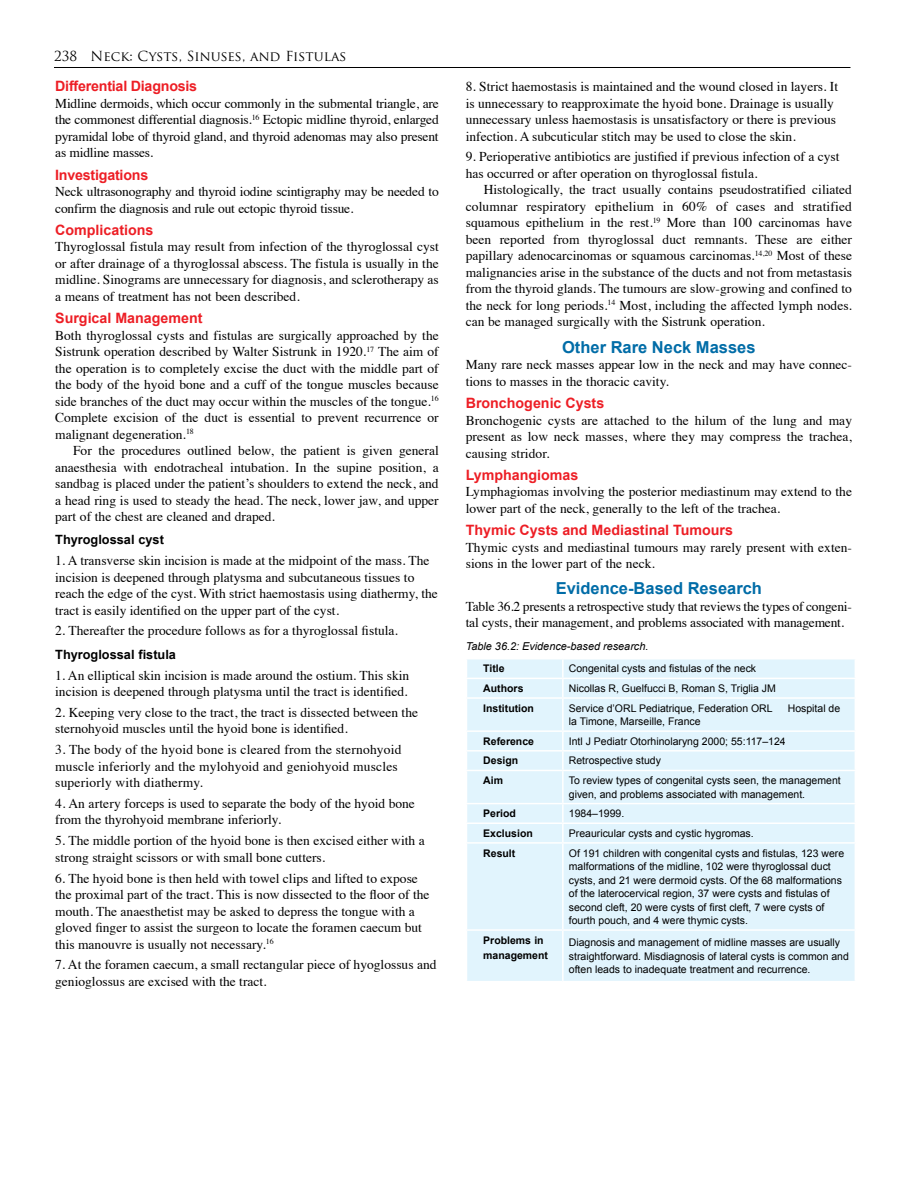
<style>
.page{position:relative;width:918px;height:1188px;background:#fff}
.page>*{position:absolute;margin:0;border:0;box-sizing:border-box;transform-origin:0 0}
.t1{font:700 16.5px "Arial";color:#006ca7}
.t2{font:700 14.25px "Arial";color:#ed1e25}
.t3{font:13.5px/16.5px "Times";color:#000}
.t4{font:13.5px "Trajan Pro";color:#000}
.t5{font:700 12.75px "Arial";color:#000}
.t6{font:italic 10.8px "Arial";color:#000}
.t7{font:10.5px/13.5px "Arial";color:#000}
.t8{font:700 10.5px/15px "Arial";color:#000}
</style>
<div class="page">
<hr style="left:54px;top:67px;width:796px;height:1px;background:#000">
<div style="left:467px;top:659px;width:388px;height:322px;background:#e1f4fd"></div>
<hr style="left:466px;top:678px;width:97px;height:1px;background:#fff">
<hr style="left:563px;top:678px;width:293px;height:1px;background:#fff">
<svg style="left:562px;top:659px;width:2px;height:38px"></svg>
<hr style="left:466px;top:697px;width:97px;height:2px;background:#fff">
<hr style="left:563px;top:697px;width:293px;height:2px;background:#fff">
<hr style="left:562px;top:699px;width:2px;height:31px;background:#fff">
<hr style="left:466px;top:730px;width:97px;height:2px;background:#fff">
<hr style="left:563px;top:730px;width:293px;height:2px;background:#fff">
<hr style="left:466px;top:750px;width:97px;height:2px;background:#fff">
<hr style="left:563px;top:750px;width:293px;height:2px;background:#fff">
<svg style="left:562px;top:732px;width:2px;height:38px"></svg>
<hr style="left:466px;top:770px;width:97px;height:1px;background:#fff">
<hr style="left:563px;top:770px;width:293px;height:1px;background:#fff">
<hr style="left:562px;top:771px;width:2px;height:32px;background:#fff">
<hr style="left:466px;top:803px;width:97px;height:1px;background:#fff">
<hr style="left:563px;top:803px;width:293px;height:1px;background:#fff">
<hr style="left:466px;top:822px;width:97px;height:2px;background:#fff">
<hr style="left:563px;top:822px;width:293px;height:2px;background:#fff">
<svg style="left:562px;top:804px;width:2px;height:38px"></svg>
<hr style="left:466px;top:842px;width:97px;height:2px;background:#fff">
<hr style="left:563px;top:842px;width:293px;height:2px;background:#fff">
<hr style="left:562px;top:844px;width:2px;height:85px;background:#fff">
<hr style="left:466px;top:929px;width:97px;height:2px;background:#fff">
<hr style="left:563px;top:929px;width:293px;height:2px;background:#fff">
<hr style="left:562px;top:931px;width:2px;height:50px;background:#fff">
<p class="t4" style="left:54px;top:48px;width:294px">238 Neck: Cysts, Sinuses, and Fistulas</p>
<p class="t2" style="left:55px;top:77px;width:144px">Differential Diagnosis</p>
<p class="t3" style="left:55px;top:94px;width:385px;text-align:justify">Midline dermoids, which occur commonly in the submental triangle, are the commonest differential diagnosis.<sup>16</sup> Ectopic midline thyroid, enlarged pyramidal lobe of thyroid gland, and thyroid adenomas may also present as midline masses.</p>
<p class="t2" style="left:55px;top:165px;width:95px">Investigations</p>
<p class="t3" style="left:55px;top:182px;width:385px">Neck ultrasonography and thyroid iodine scintigraphy may be needed to confirm the diagnosis and rule out ectopic thyroid tissue.</p>
<p class="t2" style="left:55px;top:220px;width:100px">Complications</p>
<p class="t3" style="left:55px;top:237px;width:385px;text-align:justify">Thyroglossal fistula may result from infection of the thyroglossal cyst or after drainage of a thyroglossal abscess. The fistula is usually in the midline. Sinograms are unnecessary for diagnosis, and sclerotherapy as a means of treatment has not been described.</p>
<p class="t2" style="left:55px;top:309px;width:149px">Surgical Management</p>
<p class="t3" style="left:55px;top:326px;width:385px;text-align:justify">Both thyroglossal cysts and fistulas are surgically approached by the Sistrunk operation described by Walter Sistrunk in 1920.<sup>17</sup> The aim of the operation is to completely excise the duct with the middle part of the body of the hyoid bone and a cuff of the tongue muscles because side branches of the duct may occur within the muscles of the tongue.<sup>16<br></sup>Complete excision of the duct is essential to prevent recurrence or malignant degeneration.<sup>18</sup></p>
<p class="t3" style="left:55px;top:441px;width:385px;text-align:justify;text-indent:18px">For the procedures outlined below, the patient is given general anaesthesia with endotracheal intubation. In the supine position, a sandbag is placed under the patient’s shoulders to extend the neck, and a head ring is used to steady the head. The neck, lower jaw, and upper part of the chest are cleaned and draped.</p>
<p class="t5" style="left:55px;top:531px;width:110px">Thyroglossal cyst</p>
<p class="t3" style="left:55px;top:551px;width:384px">1. A transverse skin incision is made at the midpoint of the mass. The incision is deepened through platysma and subcutaneous tissues to reach the edge of the cyst. With strict haemostasis using diathermy, the tract is easily identified on the upper part of the cyst.</p>
<p class="t3" style="left:55px;top:622px;width:344px">2. Thereafter the procedure follows as for a thyroglossal fistula.</p>
<p class="t5" style="left:55px;top:646px;width:122px">Thyroglossal fistula</p>
<p class="t3" style="left:55px;top:666px;width:356px">1. An elliptical skin incision is made around the ostium. This skin incision is deepened through platysma until the tract is identified.</p>
<p class="t3" style="left:55px;top:703px;width:364px">2. Keeping very close to the tract, the tract is dissected between the sternohyoid muscles until the hyoid bone is identified.</p>
<p class="t3" style="left:55px;top:740px;width:348px">3. The body of the hyoid bone is cleared from the sternohyoid muscle inferiorly and the mylohyoid and geniohyoid muscles superiorly with diathermy.</p>
<p class="t3" style="left:55px;top:794px;width:361px">4. An artery forceps is used to separate the body of the hyoid bone from the thyrohyoid membrane inferiorly.</p>
<p class="t3" style="left:55px;top:831px;width:371px">5. The middle portion of the hyoid bone is then excised either with a strong straight scissors or with small bone cutters.</p>
<p class="t3" style="left:55px;top:869px;width:376px">6. The hyoid bone is then held with towel clips and lifted to expose the proximal part of the tract. This is now dissected to the floor of the mouth. The anaesthetist may be asked to depress the tongue with a gloved finger to assist the surgeon to locate the foramen caecum but this manouvre is usually not necessary.<sup>16</sup></p>
<p class="t3" style="left:55px;top:956px;width:383px">7. At the foramen caecum, a small rectangular piece of hyoglossus and genioglossus are excised with the tract.</p>
<p class="t3" style="left:466px;top:77px;width:374px">8. Strict haemostasis is maintained and the wound closed in layers. It is unnecessary to reapproximate the hyoid bone. Drainage is usually unnecessary unless haemostasis is unsatisfactory or there is previous infection. A subcuticular stitch may be used to close the skin.</p>
<p class="t3" style="left:466px;top:147px;width:375px">9. Perioperative antibiotics are justified if previous infection of a cyst has occurred or after operation on thyroglossal fistula.</p>
<p class="t3" style="left:466px;top:180px;width:388px;text-align:justify;text-indent:18px">Histologically, the tract usually contains pseudostratified ciliated columnar respiratory epithelium in 60% of cases and stratified squamous epithelium in the rest.<sup>19</sup> More than 100 carcinomas have been reported from thyroglossal duct remnants. These are either papillary adenocarcinomas or squamous carcinomas.<sup>14,20</sup> Most of these malignancies arise in the substance of the ducts and not from metastasis from the thyroid glands. The tumours are slow-growing and confined to the neck for long periods.<sup>14</sup> Most, including the affected lymph nodes. can be managed surgically with the Sistrunk operation.</p>
<p class="t1" style="left:562px;top:336px;width:195px">Other Rare Neck Masses</p>
<p class="t3" style="left:466px;top:355px;width:388px">Many rare neck masses appear low in the neck and may have connec&shy;tions to masses in the thoracic cavity.</p>
<p class="t2" style="left:466px;top:394px;width:140px">Bronchogenic Cysts</p>
<p class="t3" style="left:466px;top:411px;width:388px;text-align:justify">Bronchogenic cysts are attached to the hilum of the lung and may present as low neck masses, where they may compress the trachea, causing stridor.</p>
<p class="t2" style="left:466px;top:465px;width:114px">Lymphangiomas</p>
<p class="t3" style="left:466px;top:482px;width:388px">Lymphagiomas involving the posterior mediastinum may extend to the lower part of the neck, generally to the left of the trachea.</p>
<p class="t2" style="left:466px;top:521px;width:269px">Thymic Cysts and Mediastinal Tumours</p>
<p class="t3" style="left:466px;top:538px;width:388px">Thymic cysts and mediastinal tumours may rarely present with exten&shy;sions in the lower part of the neck.</p>
<p class="t1" style="left:556px;top:578px;width:208px">Evidence-Based Research</p>
<p class="t3" style="left:466px;top:597px;width:388px">Table 36.2 presents a retrospective study that reviews the types of congeni&shy;tal cysts, their management, and problems associated with management.</p>
<p class="t8" style="left:483px;top:662px;width:23px">Title</p>
<p class="t7" style="left:569px;top:662px;width:189px">Congenital cysts and fistulas of the neck</p>
<p class="t8" style="left:483px;top:681px;width:42px">Authors</p>
<p class="t7" style="left:569px;top:682px;width:209px">Nicollas R, Guelfucci B, Roman S, Triglia JM</p>
<p class="t8" style="left:483px;top:701px;width:52px">Institution</p>
<p class="t7" style="left:569px;top:701px;width:205px">Service d’ORL Pediatrique, Federation ORL</p>
<p class="t7" style="left:788px;top:701px;width:54px">Hospital de</p>
<p class="t7" style="left:569px;top:715px;width:133px">la Timone, Marseille, France</p>
<p class="t8" style="left:483px;top:734px;width:52px">Reference</p>
<p class="t7" style="left:569px;top:734px;width:218px">Intl J Pediatr Otorhinolaryng 2000; 55:117–124</p>
<p class="t8" style="left:483px;top:754px;width:37px">Design</p>
<p class="t7" style="left:569px;top:754px;width:94px">Retrospective study</p>
<p class="t8" style="left:483px;top:773px;width:21px">Aim</p>
<p class="t7" style="left:569px;top:774px;width:273px">To review types of congenital cysts seen, the management given, and problems associated with management.</p>
<p class="t8" style="left:483px;top:806px;width:34px">Period</p>
<p class="t7" style="left:569px;top:807px;width:57px">1984–1999.</p>
<p class="t8" style="left:483px;top:826px;width:51px">Exclusion</p>
<p class="t7" style="left:569px;top:827px;width:186px">Preauricular cysts and cystic hygromas.</p>
<p class="t8" style="left:483px;top:846px;width:34px">Result</p>
<p class="t7" style="left:569px;top:846px;width:277px">Of 191 children with congenital cysts and fistulas, 123 were malformations of the midline, 102 were thyroglossal duct cysts, and 21 were dermoid cysts. Of the 68 malformations of the laterocervical region, 37 were cysts and fistulas of second cleft, 20 were cysts of first cleft, 7 were cysts of fourth pouch, and 4 were thymic cysts.</p>
<p class="t8" style="left:483px;top:933px;width:66px">Problems in management</p>
<p class="t7" style="left:569px;top:936px;width:282px">Diagnosis and management of midline masses are usually straightforward. Misdiagnosis of lateral cysts is common and often leads to inadequate treatment and recurrence.</p>
<p class="t6" style="left:466px;top:640px;width:184px">Table 36.2: Evidence-based research.</p>
</div>
